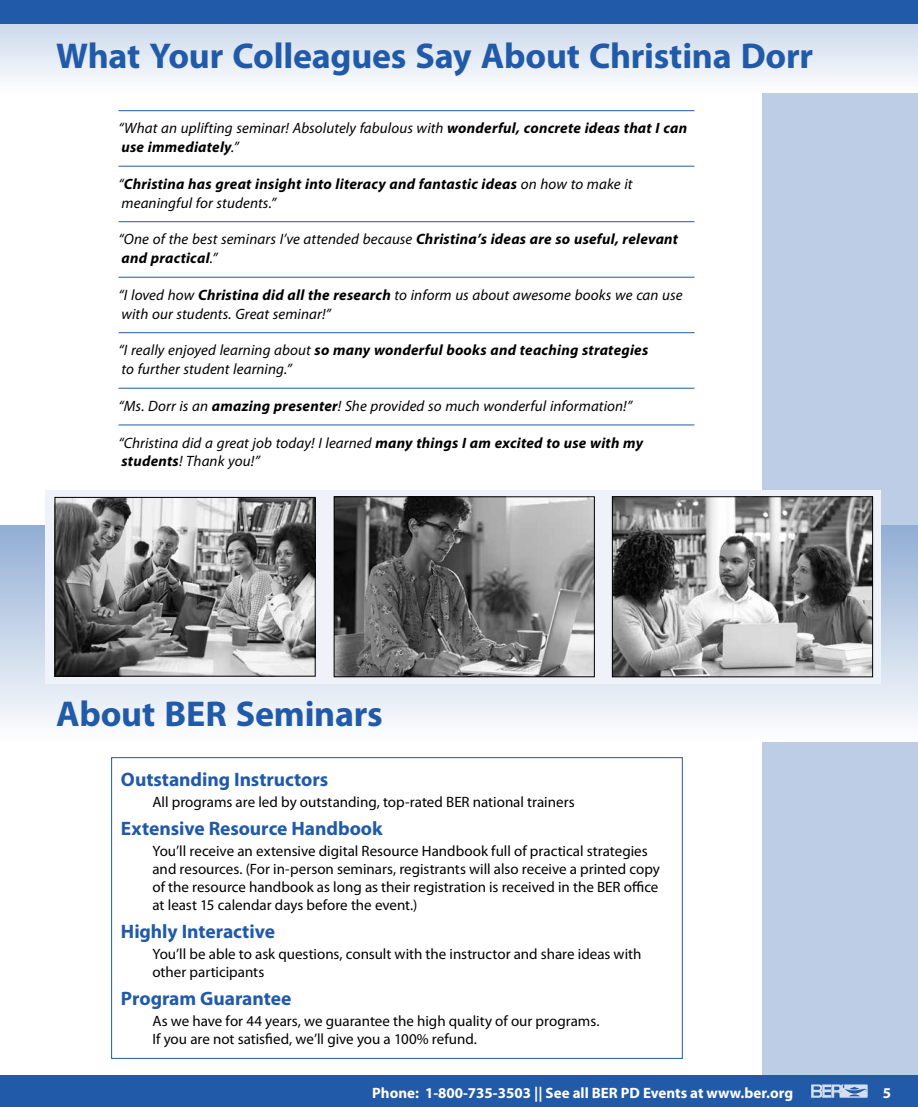
<style>
.page{position:relative;width:918px;height:1107px;background:#fff}
.page>*{position:absolute;margin:0;border:0;box-sizing:border-box;transform-origin:0 0}
.t1{font:700 36px "Myriad Pro";letter-spacing:-.005em;color:#215aa8}
.t2{font:700 19.5px "Myriad Pro";letter-spacing:-.005em;color:#215aa8}
.t3{font:15px/18px "Myriad Pro";color:#000}
.t4{font:italic 15px/18.8px "Myriad Pro";letter-spacing:.005em;color:#000}
.t5{font:italic 700 15px/18.8px "Myriad Pro";letter-spacing:.015em;color:#000}
.t6{font:700 15px "Myriad Pro";color:#fff}
.s1{font-weight:700}
.s2{font-weight:400}
</style>
<div class="page">
<div style="left:763px;top:0;width:155px;height:1107px;background:#bccde5"></div>
<div style="left:0;top:1076px;width:918px;height:31px;background:#215aa8"></div>
<svg style="left:811px;top:1084px;width:57px;height:14px"></svg>
<svg style="left:0;top:24px;width:918px;height:68px"></svg>
<div style="left:0;top:0;width:918px;height:24px;background:#215aa8"></div>
<hr style="left:118px;top:110px;width:576px;height:1px;background:#215aa8">
<hr style="left:118px;top:166px;width:576px;height:1px;background:#215aa8">
<hr style="left:118px;top:221px;width:576px;height:1px;background:#215aa8">
<hr style="left:118px;top:277px;width:576px;height:1px;background:#215aa8">
<hr style="left:118px;top:332px;width:576px;height:1px;background:#215aa8">
<hr style="left:118px;top:388px;width:576px;height:1px;background:#215aa8">
<hr style="left:118px;top:425px;width:576px;height:1px;background:#215aa8">
<div style="left:0;top:526px;width:918px;height:216px;background:linear-gradient(to bottom,#94afd5,#fdfefe)"></div>
<div style="left:45px;top:490px;width:835px;height:194px;background:#eff3f9"></div>
<img style="left:57px;top:499px;width:257px;height:176px">
<div style="left:55px;top:497px;width:261px;height:180px;border:1px solid #000"></div>
<img style="left:336px;top:498px;width:257px;height:177px">
<div style="left:334px;top:496px;width:261px;height:181px;border:1px solid #000"></div>
<img style="left:614px;top:498px;width:257px;height:177px">
<div style="left:612px;top:496px;width:261px;height:181px;border:1px solid #000"></div>
<div style="left:111px;top:757px;width:572px;height:302px;border:1px solid #215aa8"></div>
<h1 class="t1" style="left:56px;top:32px;width:759px">What Your Colleagues Say About Christina Dorr</h1>
<p class="t4" style="left:118px;top:119px;width:570px">“What an uplifting seminar! Absolutely fabulous with <span class="s1">wonderful, concrete ideas that I can use immediately</span>.”</p>
<p class="t5" style="left:118px;top:174px;width:516px"><span class="s2">“</span>Christina has great insight into literacy and fantastic ideas <span class="s2">on how to make it meaningful for students.”</span></p>
<p class="t5" style="left:118px;top:229px;width:561px"><span class="s2">“One of the best seminars I’ve attended because</span> Christina’s ideas are so useful, relevant and practical<span class="s2">.”</span></p>
<p class="t4" style="left:118px;top:285px;width:566px">“I loved how <span class="s1">Christina did all the research</span> to inform us about awesome books we can use with our students. Great seminar!”</p>
<p class="t4" style="left:118px;top:341px;width:531px">“I really enjoyed learning about <span class="s1">so many wonderful books and teaching strategies </span>to further student learning.”</p>
<p class="t4" style="left:118px;top:396px;width:515px">“Ms. Dorr is an <span class="s1">amazing presenter</span>! She provided so much wonderful information!”</p>
<p class="t4" style="left:118px;top:433px;width:526px">“Christina did a great job today! I learned <span class="s1">many things I am excited to use with my students</span>! Thank you!”</p>
<h1 class="t1" style="left:56px;top:690px;width:328px">About BER Seminars</h1>
<h2 class="t2" style="left:121px;top:767px;width:209px">Outstanding Instructors</h2>
<p class="t3" style="left:152px;top:793px;width:424px">All programs are led by outstanding, top-rated BER national trainers</p>
<h2 class="t2" style="left:121px;top:816px;width:263px">Extensive Resource Handbook</h2>
<p class="t3" style="left:152px;top:842px;width:509px">You’ll receive an extensive digital Resource Handbook full of practical strategies and resources. (For in-person seminars, registrants will also receive a printed copy of the resource handbook as long as their registration is received in the BER office at least 15 calendar days before the event.)</p>
<h2 class="t2" style="left:121px;top:919px;width:156px">Highly Interactive</h2>
<p class="t3" style="left:152px;top:945px;width:491px">You’ll be able to ask questions, consult with the instructor and share ideas with other participants</p>
<h2 class="t2" style="left:121px;top:986px;width:172px">Program Guarantee</h2>
<p class="t3" style="left:152px;top:1012px;width:449px">As we have for 44 years, we guarantee the high quality of our programs.<br>If you are not satisfied, we’ll give you a 100% refund.</p>
<p class="t6" style="left:372px;top:1083px;width:422px">Phone: 1-800-735-3503 || See all BER PD Events at www.ber.org</p>
<p class="t6" style="left:883px;top:1083px;width:10px">5</p>
</div>
